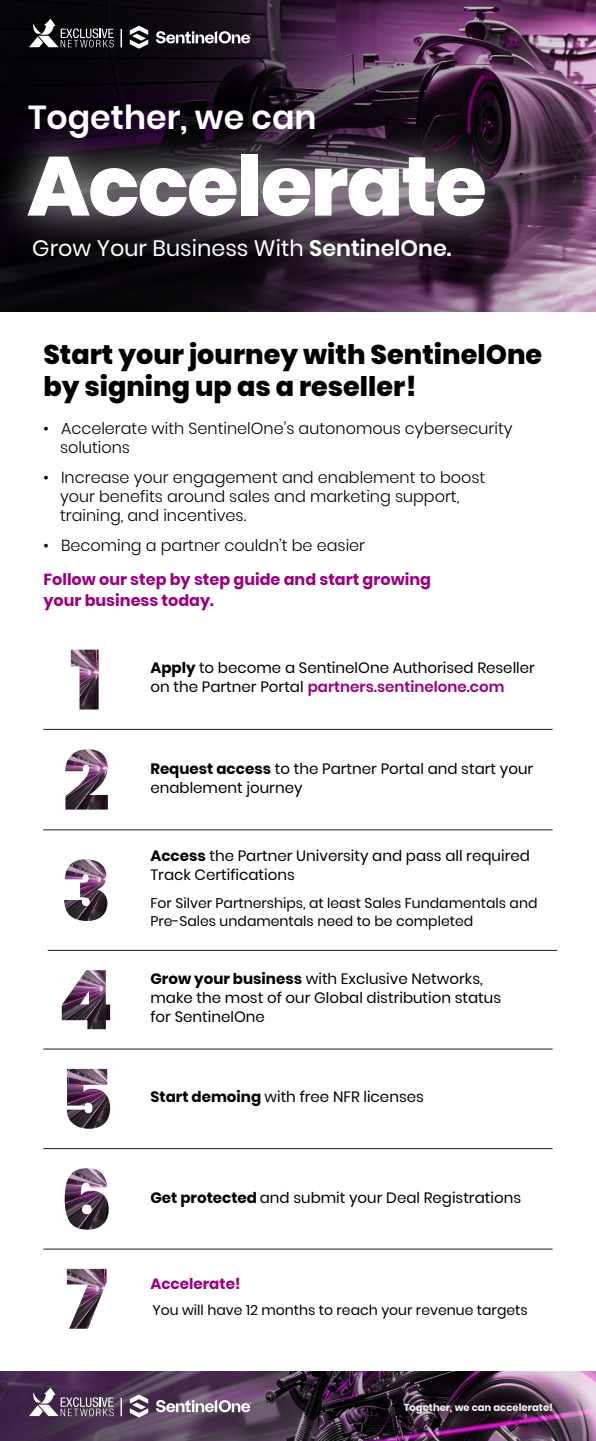
<style>
.page{position:relative;width:596px;height:1441px;background:#fff}
.page>*{position:absolute;margin:0;border:0;box-sizing:border-box;transform-origin:0 0}
.t1{font:800 83.7px "Poppins";letter-spacing:-.02em;color:#fff}
.t2{font:600 33.2px "Poppins";color:#fff}
.t3{font:800 27px/32px "Poppins";color:#000}
.t4{font:22.3px "Poppins";color:#fff}
.t5{font:300 16px/19px "Poppins";color:#000}
.t6{font:700 16px/21px "Poppins";color:#9c027d}
.t7{font:15px/19px "Poppins";color:#000}
.t8{font:700 15px "Poppins";color:#9c027d}
.t9{font:14px/18px "Poppins";color:#000}
.t10{font:700 10px "Poppins";color:#f5f5f5}
.s1{font-weight:600}
.s2{font-weight:700}
.s3{font-weight:600;color:#9c027d}
</style>
<div class="page">
<img style="left:0;top:1371px;width:595px;height:69px">
<svg style="left:0;top:0;width:595px;height:312px"></svg>
<hr style="left:43px;top:729px;width:509px;height:1px;background:#1d1d1b">
<hr style="left:43px;top:830px;width:509px;height:1px;background:#1d1d1b">
<hr style="left:48px;top:950px;width:508px;height:1px;background:#1d1d1b">
<hr style="left:43px;top:1049px;width:509px;height:1px;background:#1d1d1b">
<hr style="left:43px;top:1148px;width:509px;height:1px;background:#1d1d1b">
<hr style="left:43px;top:1249px;width:509px;height:1px;background:#1d1d1b">
<svg style="left:29px;top:19px;width:85px;height:28px"></svg>
<svg style="left:120px;top:29px;width:2px;height:18px"></svg>
<svg style="left:156px;top:31px;width:95px;height:12px"></svg>
<svg style="left:130px;top:26px;width:18px;height:23px"></svg>
<img style="left:71px;top:650px;width:28px;height:59px">
<img style="left:62px;top:970px;width:48px;height:59px">
<img style="left:65px;top:749px;width:43px;height:60px">
<img style="left:64px;top:859px;width:43px;height:62px">
<img style="left:67px;top:1069px;width:43px;height:60px">
<img style="left:65px;top:1168px;width:44px;height:61px">
<img style="left:67px;top:1269px;width:39px;height:60px">
<svg style="left:29px;top:1387px;width:85px;height:29px"></svg>
<svg style="left:120px;top:1398px;width:2px;height:18px"></svg>
<svg style="left:156px;top:1400px;width:95px;height:12px"></svg>
<svg style="left:130px;top:1394px;width:18px;height:23px"></svg>
<img style="left:0;top:87px;width:544px;height:225px">
<h2 class="t2" style="left:28px;top:98px;width:290px">Together, we can</h2>
<h1 class="t1" style="left:27px;top:138px;width:461px">Accelerate</h1>
<h3 class="t4" style="left:32px;top:235px;width:420px">Grow Your Business With <span class="s1">SentinelOne.</span></h3>
<h3 class="t3" style="left:43px;top:339px;width:500px">Start your journey with SentinelOne by signing up as a reseller!</h3>
<p class="t5" style="left:60px;top:419px;width:454px;text-indent:-17px">• Accelerate with SentinelOne’s autonomous cybersecurity solutions</p>
<p class="t5" style="left:60px;top:468px;width:426px;text-indent:-17px">• Increase your engagement and enablement to boost your benefits around sales and marketing support, training, and incentives.</p>
<p class="t5" style="left:43px;top:536px;width:323px">• Becoming a partner couldn’t be easier</p>
<p class="t6" style="left:43px;top:569px;width:389px">Follow our step by step guide and start growing your business today.</p>
<p class="t7" style="left:150px;top:659px;width:386px"><span class="s2">Apply</span> to become a SentinelOne Authorised Reseller on the Partner Portal <span class="s3">partners.sentinelone.com</span></p>
<p class="t7" style="left:150px;top:759px;width:384px"><span class="s2">Request access</span> to the Partner Portal and start your enablement journey</p>
<p class="t7" style="left:150px;top:846px;width:381px"><span class="s2">Access</span> the Partner University and pass all required<br>Track Certifications</p>
<p class="t9" style="left:150px;top:894px;width:388px">For Silver Partnerships, at least Sales Fundamentals and<br>Pre-Sales undamentals need to be completed</p>
<p class="t7" style="left:150px;top:969px;width:352px"><span class="s2">Grow your business</span> with Exclusive Networks, make the most of our Global distribution status for SentinelOne</p>
<p class="t7" style="left:150px;top:1087px;width:275px"><span class="s2">Start demoing</span> with free NFR licenses</p>
<p class="t7" style="left:150px;top:1188px;width:372px"><span class="s2">Get protected</span> and submit your Deal Registrations</p>
<p class="t8" style="left:150px;top:1275px;width:92px">Accelerate!</p>
<p class="t9" style="left:152px;top:1301px;width:376px">You will have 12 months to reach your revenue targets</p>
<p class="t10" style="left:403px;top:1401px;width:151px">Together, we can accelerate!</p>
</div>
